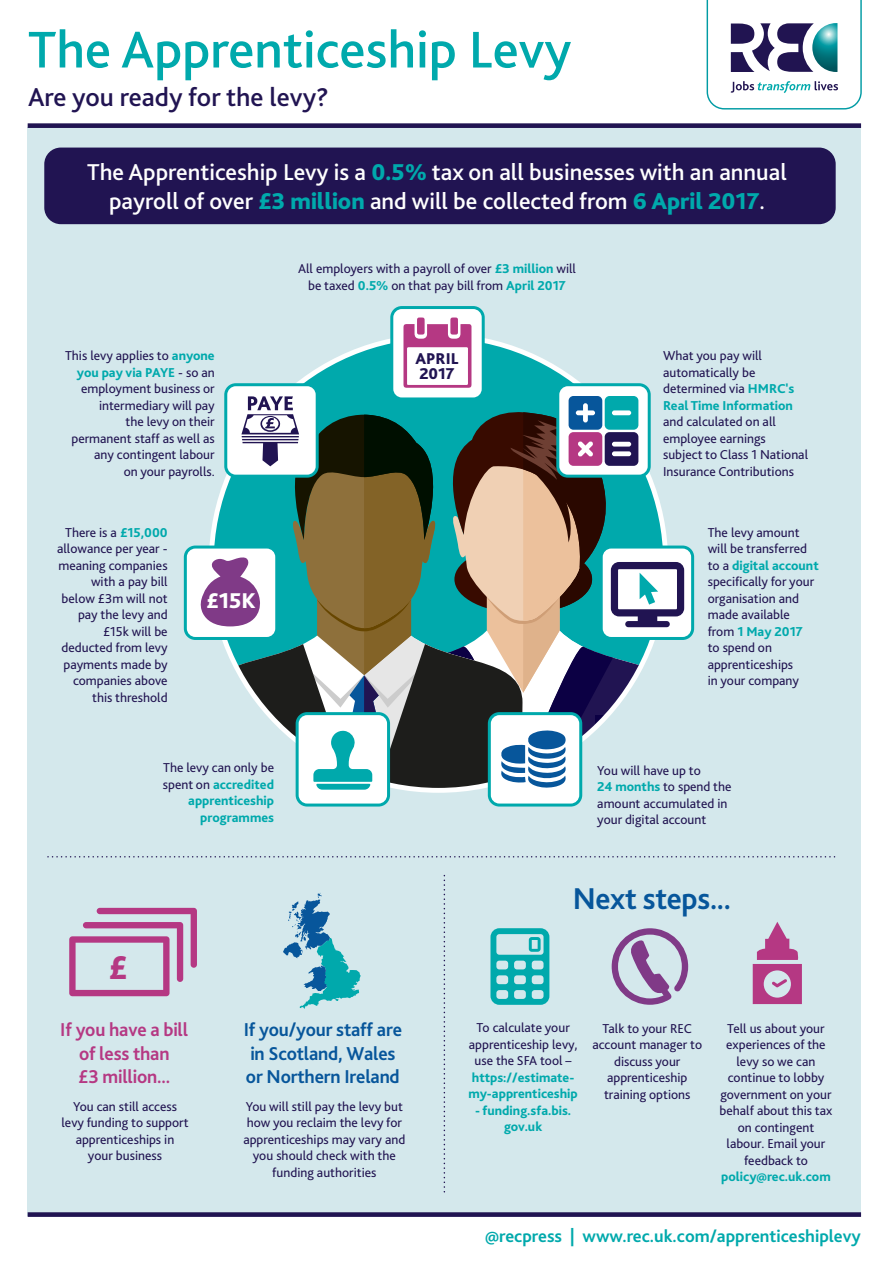
<style>
.page{position:relative;width:893px;height:1263px;background:#fff}
.page>*{position:absolute;margin:0;border:0;box-sizing:border-box;transform-origin:0 0}
.t1{font:500 54px "Bliss 2";color:#00a9ac}
.t2{font:800 34.5px "Bliss 2";color:#b53883}
.t3{font:700 31.5px "Bliss 2";letter-spacing:-.01em;color:#07569b}
.t4{font:500 27px "Bliss 2";color:#211452}
.t5{font:500 24px/28.8px "Bliss 2";color:#fff;text-align:center}
.t6{font:800 22.35px "Bliss 2";color:#fff}
.t7{font:700 19.5px/23.4px "Bliss 2";letter-spacing:-.01em;color:#07569b}
.t8{font:700 19.5px/23.4px "Bliss 2";letter-spacing:-.01em;color:#b53883;text-align:center}
.t9{font:700 18px "Bliss 2";color:#00a9ac}
.t10{font:800 16.35px/15px "Bliss 2";color:#211452}
.t11{font:13.5px/16.5px "Bliss 2";color:#211451;text-align:center}
.t12{font:800 13.5px/16.5px "Bliss 2";color:#00a9ac;text-align:right}
.s1{font-weight:800;color:#00a9ac}
.s2{font-weight:400;color:#211451}
</style>
<div class="page">
<svg style="left:706px;top:0;width:156px;height:110px"></svg>
<div style="left:28px;top:127px;width:833px;height:1088px;background:#d4e8ec"></div>
<svg style="left:47px;top:856px;width:787px;height:1px"></svg>
<svg style="left:444px;top:874px;width:1px;height:318px"></svg>
<div style="left:28px;top:1212px;width:833px;height:5px;background:#211452"></div>
<div style="left:28px;top:123px;width:833px;height:5px;background:#211452"></div>
<div style="left:44px;top:148px;width:792px;height:76px;background:#211452;border-radius:17px"></div>
<svg style="left:184px;top:306px;width:510px;height:500px"></svg>
<svg style="left:69px;top:908px;width:128px;height:88px"></svg>
<svg style="left:283px;top:893px;width:78px;height:116px"></svg>
<svg style="left:612px;top:928px;width:76px;height:77px"></svg>
<svg style="left:753px;top:922px;width:49px;height:82px"></svg>
<svg style="left:490px;top:928px;width:59px;height:77px"></svg>
<h1 class="t1" style="left:28px;top:16px;width:545px">The Apprenticeship Levy</h1>
<h3 class="t4" style="left:28px;top:80px;width:302px">Are you ready for the levy?</h3>
<h3 class="t5" style="left:87px;top:157px;width:701px">The Apprenticeship Levy is a <span class="s1">0.5%</span> tax on all businesses with an annual payroll of over <span class="s1">£3 million</span> and will be collected from <span class="s1">6 April 2017</span>.</h3>
<p class="t11" style="left:65px;top:347px;width:151px;text-align:right">This levy applies to <span class="s1">anyone you pay via PAYE</span> - so an employment business or intermediary will pay<br>the levy on their permanent staff as well as any contingent labour<br>on your payrolls.</p>
<p class="t11" style="left:57px;top:523px;width:112px;text-align:right">There is a <span class="s1">£15,000 </span>allowance per year - meaning companies with a pay bill below £3m will not pay the levy and £15k will be deducted from levy payments made by companies above this threshold</p>
<h3 class="t6" style="left:206px;top:586px;width:51px">£15K</h3>
<p class="t12" style="left:163px;top:759px;width:113px"><span class="s2">The levy can only be spent on</span> accredited apprenticeship programmes</p>
<h2 class="t2" style="left:108px;top:946px;width:20px">£</h2>
<p class="t11" style="left:298px;top:260px;width:279px">All employers with a payroll of over <span class="s1">£3 million</span> will be taxed <span class="s1">0.5%</span> on that pay bill from <span class="s1">April 2017</span></p>
<p class="t10" style="left:415px;top:351px;width:45px">APRIL<br>2017</p>
<p class="t11" style="left:663px;top:347px;width:133px;text-align:left">What you pay will automatically be determined via <span class="s1">HMRC's<br>Real Time Information</span></p>
<p class="t11" style="left:663px;top:413px;width:147px;text-align:left">and calculated on all employee earnings subject to Class 1 National<br>Insurance Contributions</p>
<p class="t11" style="left:708px;top:523px;width:113px;text-align:left">The levy amount will be transferred to a <span class="s1">digital account </span>specifically for your organisation and made available from <span class="s1">1 May 2017<br></span>to spend on apprenticeships<br>in your company</p>
<p class="t11" style="left:597px;top:761px;width:136px;text-align:left">You will have up to<br><span class="s1">24 months</span> to spend the amount accumulated in your digital account</p>
<h3 class="t3" style="left:573px;top:879px;width:160px">Next steps...</h3>
<h3 class="t8" style="left:60px;top:1018px;width:129px">If you have a bill of less than<br>£3 million...</h3>
<h3 class="t7" style="left:244px;top:1018px;width:160px">If you/your staff are in Scotland, Wales or Northern Ireland</h3>
<p class="t11" style="left:61px;top:1098px;width:129px">You can still access levy funding to support apprenticeships in<br>your business</p>
<p class="t11" style="left:243px;top:1098px;width:163px">You will still pay the levy but how you reclaim the levy for apprenticeships may vary and you should check with the funding authorities</p>
<p class="t11" style="left:469px;top:1019px;width:110px">To calculate your apprenticeship levy, use the SFA tool –</p>
<p class="t12" style="left:468px;top:1069px;width:111px;text-align:left">https://estimate&shy;my-apprenticeship</p>
<p class="t12" style="left:475px;top:1102px;width:98px;text-align:center">- funding.sfa.bis. gov.uk</p>
<p class="t11" style="left:592px;top:1019px;width:111px">Talk to your REC account manager to discuss your apprenticeship training options</p>
<p class="t11" style="left:720px;top:1019px;width:114px">Tell us about your experiences of the levy so we can continue to lobby government on your behalf about this tax on contingent labour. Email your feedback to</p>
<p class="t12" style="left:721px;top:1168px;width:111px">policy@rec.uk.com</p>
<h3 class="t9" style="left:485px;top:1224px;width:377px">@recpress | www.rec.uk.com/apprenticeshiplevy</h3>
</div>
